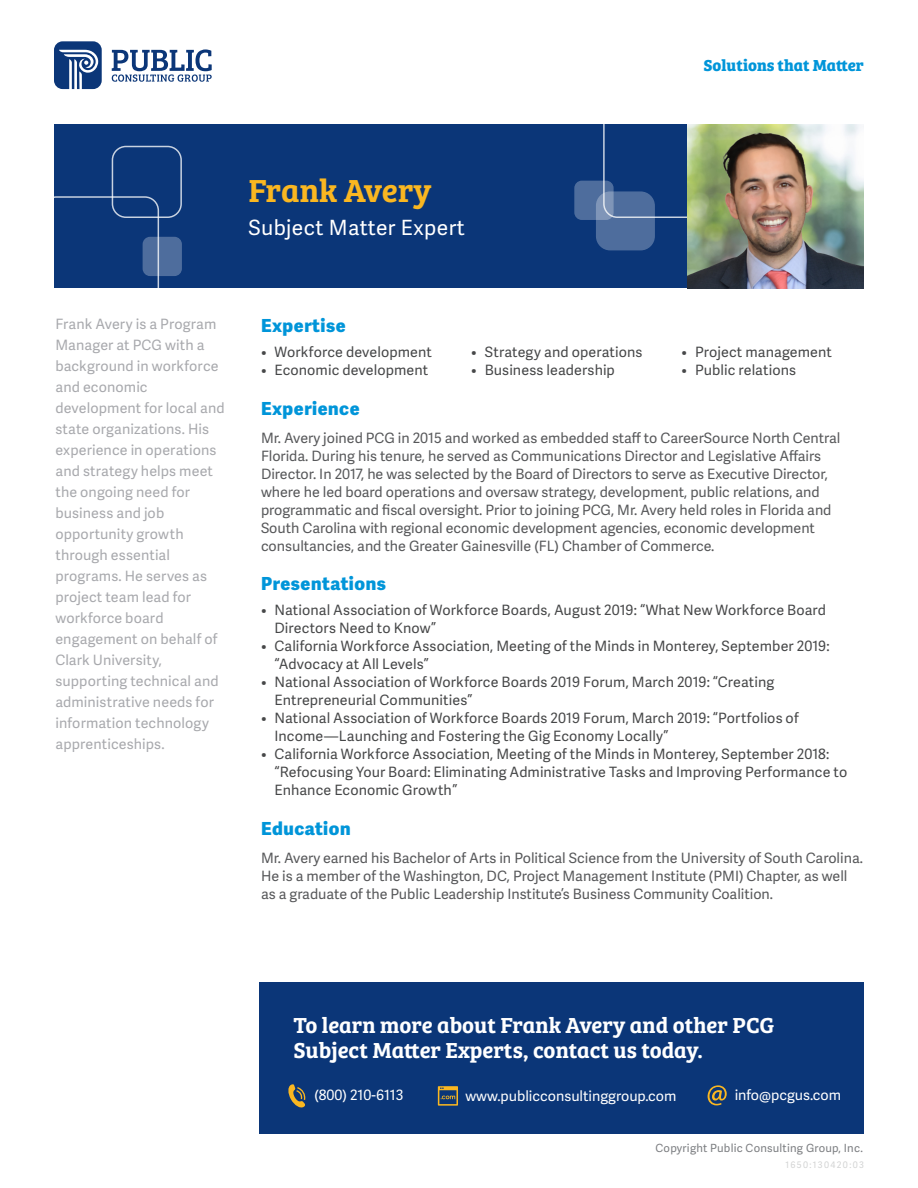
<style>
.page{position:relative;width:918px;height:1188px;background:#fff}
.page>*{position:absolute;margin:0;border:0;box-sizing:border-box;transform-origin:0 0}
.Main_Title{font:33px "Bree Serif Sb";letter-spacing:-.005em;color:#fab721}
.t1{font:22.5px/25.5px "Bree Serif Sb";color:#fff}
.SME{font:21px "Adelle Sans";letter-spacing:.02em;color:#fff}
.SubHead{font:18px "Adelle Sans Eb";letter-spacing:.03em;color:#0095d9}
.t2{font:700 16.5px "Bree Serif";color:#0095d9}
.Body_Copy{font:14.25px/18px "Adelle Sans";color:#57585a}
.t3{font:14.25px/18px "Adelle Sans";letter-spacing:.01em;color:#464748}
.Biography{font:14.25px/21px "Adelle Sans";letter-spacing:.01em;color:#a8a9ad}
.t4{font:14.25px "Adelle Sans";color:#fff}
.t5{font:11.25px "Adelle Sans";letter-spacing:.02em;color:#7c7e81}
.MKT_CODE{font:9px "Adelle Sans";letter-spacing:.15em;color:#d2d3d3}
</style>
<div class="page">
<div style="left:260px;top:983px;width:604px;height:151px;background:#0b3678"></div>
<div style="left:54px;top:124px;width:634px;height:164px;background:#0b3678"></div>
<div style="left:603px;top:79px;width:135px;height:139px;border:2px solid #fff;border-radius:14px"></div>
<div style="left:597px;top:192px;width:57px;height:58px;background:#4e6d9d;border-radius:14px"></div>
<div style="left:596px;top:191px;width:59px;height:59px;border:2px solid #fff;border-radius:14px"></div>
<div style="left:112px;top:146px;width:70px;height:72px;border:2px solid #fff;border-radius:14px"></div>
<svg style="left:575px;top:181px;width:38px;height:38px"></svg>
<div style="left:574px;top:181px;width:40px;height:39px;border:2px solid #fff;border-radius:7px"></div>
<div style="left:143px;top:238px;width:38px;height:37px;background:#4e6d9d;border-radius:7px"></div>
<div style="left:143px;top:237px;width:39px;height:39px;border:2px solid #fff;border-radius:7px"></div>
<div style="left:42px;top:196px;width:117px;height:121px;border:2px solid #fff;border-radius:14px"></div>
<img style="left:688px;top:124px;width:176px;height:164px">
<svg style="left:54px;top:41px;width:48px;height:48px"></svg>
<svg style="left:112px;top:49px;width:100px;height:33px"></svg>
<svg style="left:288px;top:1084px;width:18px;height:24px"></svg>
<svg style="left:708px;top:1085px;width:19px;height:20px"></svg>
<svg style="left:438px;top:1086px;width:20px;height:20px"></svg>
<p class="Main_Title" style="left:248px;top:165px;width:185px">Frank Avery</p>
<p class="SME" style="left:248px;top:212px;width:218px">Subject Matter Expert</p>
<p class="t2" style="left:704px;top:52px;width:162px">Solutions that Matter</p>
<p class="Biography" style="left:55px;top:313px;width:171px">Frank Avery is a Program<br>Manager at PCG with a background in workforce and economic development for local and state organizations. His experience in operations and strategy helps meet the ongoing need for business and job opportunity growth through essential programs. He serves as project team lead for workforce board engagement on behalf of<br>Clark University, supporting technical and administrative needs for information technology apprenticeships.</p>
<p class="SubHead" style="left:261px;top:313px;width:86px">Expertise</p>
<p class="t3" style="left:261px;top:343px;width:173px">• Workforce development</p>
<p class="t3" style="left:261px;top:361px;width:169px">• Economic development</p>
<p class="t3" style="left:471px;top:343px;width:173px">• Strategy and operations</p>
<p class="t3" style="left:471px;top:361px;width:145px">• Business leadership</p>
<p class="t3" style="left:682px;top:343px;width:152px">• Project management</p>
<p class="t3" style="left:682px;top:361px;width:116px">• Public relations</p>
<p class="SubHead" style="left:261px;top:395px;width:100px">Experience</p>
<p class="Body_Copy" style="left:261px;top:428px;width:581px">Mr. Avery joined PCG in 2015 and worked as embedded staff to CareerSource North Central Florida. During his tenure, he served as Communications Director and Legislative Affairs Director. In 2017, he was selected by the Board of Directors to serve as Executive Director, where he led board operations and oversaw strategy, development, public relations, and programmatic and fiscal oversight. Prior to joining PCG, Mr. Avery held roles in Florida and South Carolina with regional economic development agencies, economic development consultancies, and the Greater Gainesville (FL) Chamber of Commerce.</p>
<p class="SubHead" style="left:261px;top:571px;width:126px">Presentations</p>
<p class="t3" style="left:274px;top:601px;width:553px;text-indent:-14px">• National Association of Workforce Boards, August 2019: “What New Workforce Board<br>Directors Need to Know”</p>
<p class="t3" style="left:274px;top:637px;width:557px;text-indent:-14px">• California Workforce Association, Meeting of the Minds in Monterey, September 2019: “Advocacy at All Levels”</p>
<p class="t3" style="left:274px;top:673px;width:501px;text-indent:-14px">• National Association of Workforce Boards 2019 Forum, March 2019: “Creating<br>Entrepreneurial Communities”</p>
<p class="t3" style="left:274px;top:709px;width:526px;text-indent:-14px">• National Association of Workforce Boards 2019 Forum, March 2019: “Portfolios of<br>Income—Launching and Fostering the Gig Economy Locally”</p>
<p class="t3" style="left:274px;top:745px;width:574px;text-indent:-14px">• California Workforce Association, Meeting of the Minds in Monterey, September 2018: “Refocusing Your Board: Eliminating Administrative Tasks and Improving Performance to<br>Enhance Economic Growth”</p>
<p class="SubHead" style="left:261px;top:815px;width:91px">Education</p>
<p class="Body_Copy" style="left:261px;top:848px;width:604px">Mr. Avery earned his Bachelor of Arts in Political Science from the University of South Carolina.<br>He is a member of the Washington, DC, Project Management Institute (PMI) Chapter, as well as a graduate of the Public Leadership Institute’s Business Community Coalition.</p>
<p class="t1" style="left:294px;top:1011px;width:482px">To learn more about Frank Avery and other PCG<br>Subject Matter Experts, contact us today.</p>
<p class="t4" style="left:314px;top:1085px;width:91px">(800) 210-6113</p>
<p class="t4" style="left:466px;top:1086px;width:213px">www.publicconsultinggroup.com</p>
<p class="t4" style="left:735px;top:1084px;width:108px">info@pcgus.com</p>
<p class="t5" style="left:656px;top:1140px;width:209px">Copyright Public Consulting Group, Inc.</p>
<p class="MKT_CODE" style="left:785px;top:1158px;width:80px">1650:130420:03</p>
</div>
